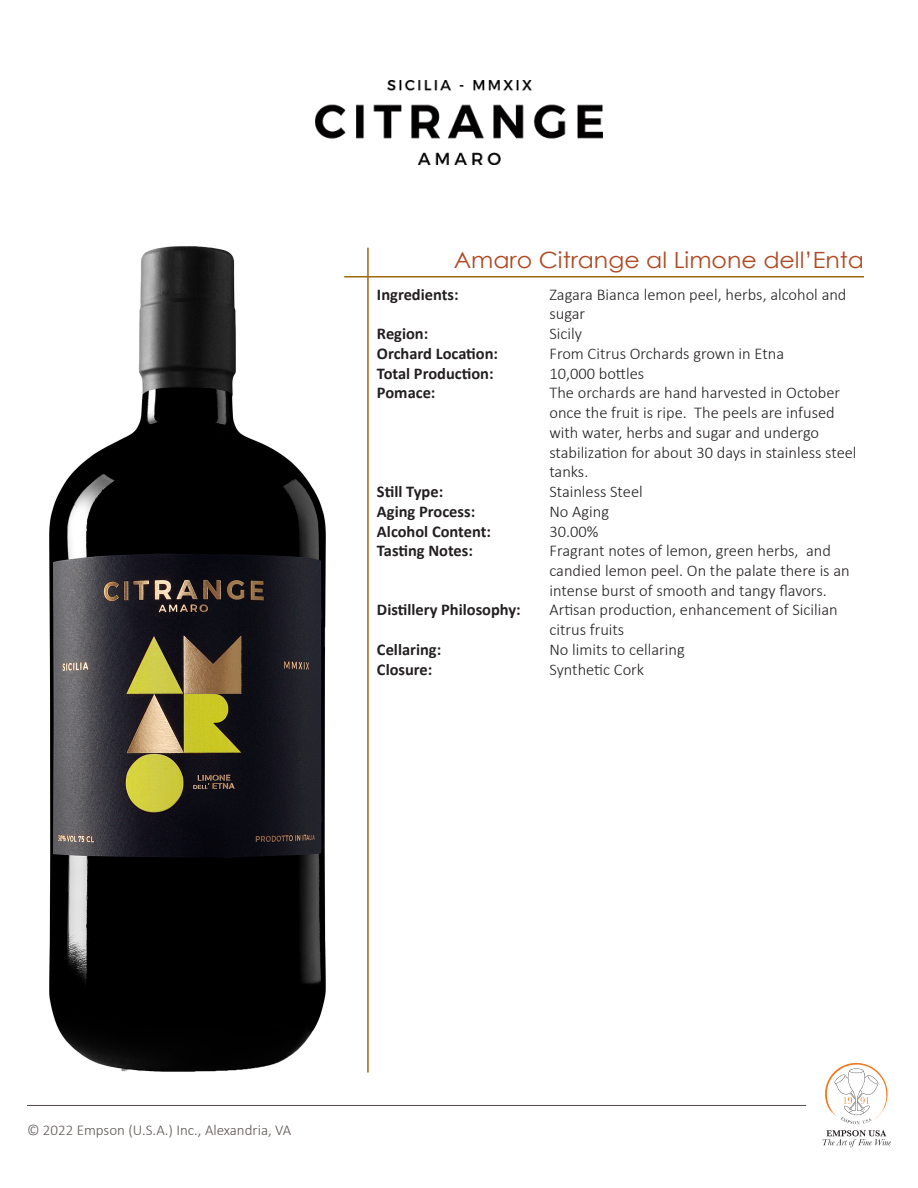
<style>
.page{position:relative;width:918px;height:1188px;background:#fff}
.page>*{position:absolute;margin:0;border:0;box-sizing:border-box;transform-origin:0 0}
.t1{font:22.35px "Century Gothic";color:#af4923;scale:1.06 1}
._1_-_Wines_info{font:300 16.5px/19.8px "Calibri";color:#231f20}
._1_-_Wines_info-2{font:700 16.5px "Calibri";color:#231f20}
.t2{font:300 15px "Calibri";color:#5d5654}
</style>
<div class="page">
<hr style="left:344px;top:276px;width:520px;height:2px;background:#a2670d">
<hr style="left:367px;top:248px;width:2px;height:825px;background:#a2670d">
<img style="left:316px;top:81px;width:286px;height:83px">
<svg style="left:823px;top:1130px;width:68px;height:17px"></svg>
<svg style="left:825px;top:1063px;width:63px;height:61px"></svg>
<hr style="left:27px;top:1105px;width:779px;height:1px;background:#524a47">
<img style="left:49px;top:246px;width:276px;height:825px">
<p class="t1" style="left:454px;top:244px;width:389px">Amaro Citrange al Limone dell’Enta</p>
<p class="_1_-_Wines_info-2" style="left:377px;top:283px;width:83px">Ingredients:</p>
<p class="_1_-_Wines_info-2" style="left:377px;top:322px;width:53px">Region:</p>
<p class="_1_-_Wines_info-2" style="left:377px;top:342px;width:123px">Orchard Location:</p>
<p class="_1_-_Wines_info-2" style="left:377px;top:361px;width:118px">Total Production:</p>
<p class="_1_-_Wines_info-2" style="left:377px;top:381px;width:60px">Pomace:</p>
<p class="_1_-_Wines_info-2" style="left:377px;top:480px;width:68px">Still Type:</p>
<p class="_1_-_Wines_info-2" style="left:377px;top:500px;width:100px">Aging Process:</p>
<p class="_1_-_Wines_info-2" style="left:377px;top:519px;width:116px">Alcohol Content:</p>
<p class="_1_-_Wines_info-2" style="left:377px;top:539px;width:97px">Tasting Notes:</p>
<p class="_1_-_Wines_info-2" style="left:377px;top:598px;width:145px">Distillery Philosophy:</p>
<p class="_1_-_Wines_info-2" style="left:377px;top:638px;width:66px">Cellaring:</p>
<p class="_1_-_Wines_info-2" style="left:377px;top:658px;width:57px">Closure:</p>
<p class="_1_-_Wines_info" style="left:549px;top:284px;width:299px">Zagara Bianca lemon peel, herbs, alcohol and sugar</p>
<p class="_1_-_Wines_info" style="left:549px;top:324px;width:34px">Sicily</p>
<p class="_1_-_Wines_info" style="left:549px;top:343px;width:236px">From Citrus Orchards grown in Etna</p>
<p class="_1_-_Wines_info" style="left:549px;top:363px;width:96px">10,000 bottles</p>
<p class="_1_-_Wines_info" style="left:549px;top:383px;width:309px">The orchards are hand harvested in October once the fruit is ripe. The peels are infused with water, herbs and sugar and undergo stabilization for about 30 days in stainless steel tanks.</p>
<p class="_1_-_Wines_info" style="left:549px;top:482px;width:95px">Stainless Steel</p>
<p class="_1_-_Wines_info" style="left:549px;top:501px;width:61px">No Aging</p>
<p class="_1_-_Wines_info" style="left:549px;top:521px;width:51px">30.00%</p>
<p class="_1_-_Wines_info" style="left:549px;top:541px;width:302px">Fragrant notes of lemon, green herbs, and candied lemon peel. On the palate there is an intense burst of smooth and tangy flavors.</p>
<p class="_1_-_Wines_info" style="left:549px;top:600px;width:290px">Artisan production, enhancement of Sicilian citrus fruits</p>
<p class="_1_-_Wines_info" style="left:549px;top:639px;width:137px">No limits to cellaring</p>
<p class="_1_-_Wines_info" style="left:549px;top:659px;width:96px">Synthetic Cork</p>
<p class="t2" style="left:27px;top:1121px;width:266px">© 2022 Empson (U.S.A.) Inc., Alexandria, VA</p>
</div>
